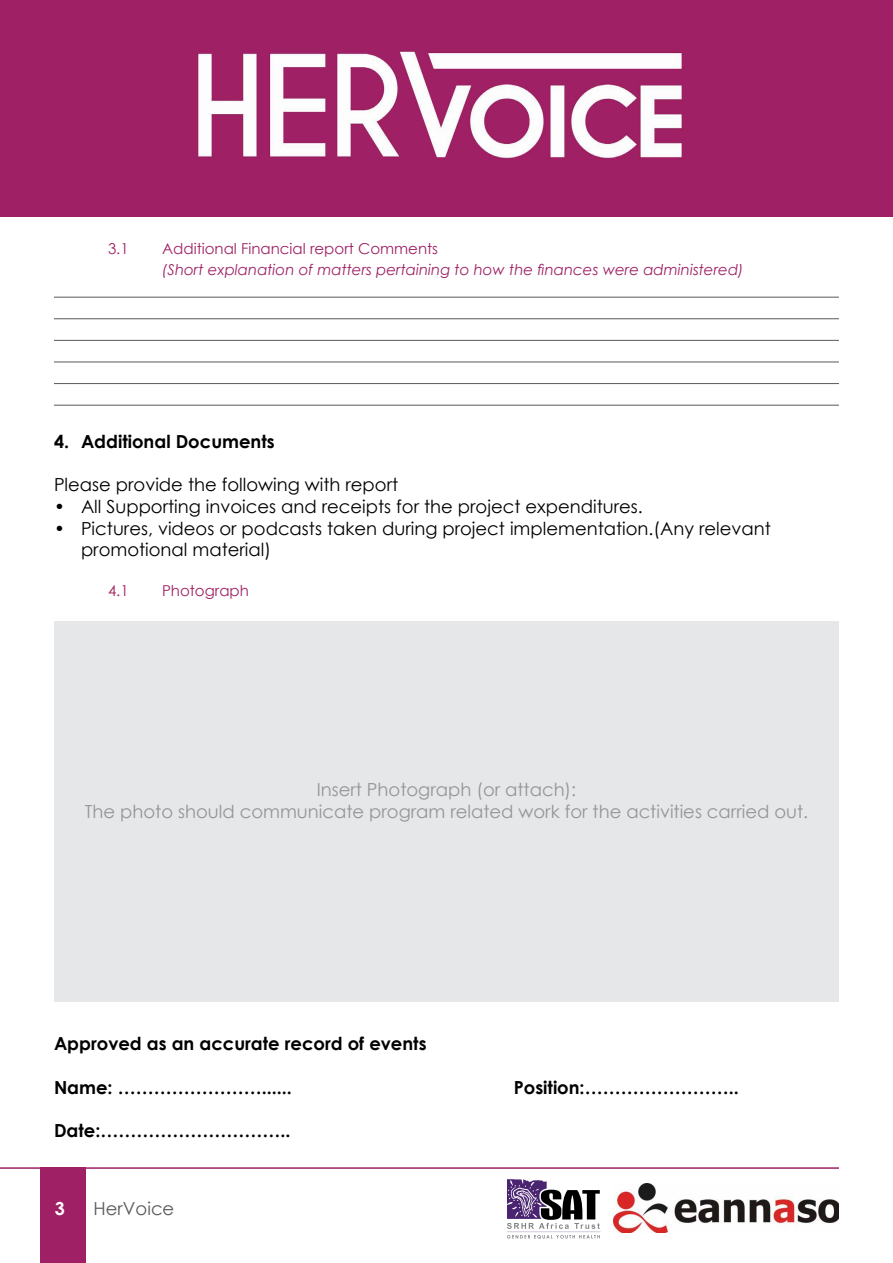
<style>
.page{position:relative;width:893px;height:1263px;background:#fff}
.page>*{position:absolute;margin:0;border:0;box-sizing:border-box;transform-origin:0 0}
.t1{font:18px/21.6px "Century Gothic";color:#000}
.t2{font:700 18px "Century Gothic";color:#000}
.t3{font:18px/21.6px "Century Gothic";color:#939598;text-align:center}
.t4{font:18px "Century Gothic";color:#58595b}
.t5{font:700 18px "Century Gothic";color:#fff}
.t6{font:italic 15px "Century Gothic";color:#9f2064}
.t7{font:15px "Century Gothic";color:#9f2064}
</style>
<div class="page">
<div style="left:40px;top:1167px;width:45px;height:96px;background:#9f2064"></div>
<div style="left:0;top:0;width:893px;height:217px;background:#9f2064"></div>
<img style="left:195px;top:51px;width:489px;height:109px">
<img style="left:613px;top:1183px;width:226px;height:49px">
<hr style="left:0;top:1167px;width:839px;height:2px;background:#9f2064">
<svg style="left:507px;top:1179px;width:94px;height:60px"></svg>
<hr style="left:54px;top:297px;width:785px;height:1px;background:#58595b">
<hr style="left:54px;top:318px;width:785px;height:1px;background:#58595b">
<hr style="left:54px;top:340px;width:785px;height:1px;background:#58595b">
<hr style="left:54px;top:362px;width:785px;height:1px;background:#58595b">
<hr style="left:54px;top:383px;width:785px;height:1px;background:#58595b">
<hr style="left:54px;top:405px;width:785px;height:1px;background:#58595b">
<div style="left:54px;top:621px;width:785px;height:380px;background:#e6e7e8"></div>
<p class="t7" style="left:108px;top:238px;width:22px">3.1</p>
<p class="t7" style="left:162px;top:238px;width:278px">Additional Financial report Comments</p>
<p class="t6" style="left:162px;top:259px;width:583px">(Short explanation of matters pertaining to how the finances were administered)</p>
<p class="t2" style="left:54px;top:428px;width:222px">4. Additional Documents</p>
<p class="t1" style="left:54px;top:474px;width:346px">Please provide the following with report</p>
<p class="t1" style="left:54px;top:495px;width:590px">• All Supporting invoices and receipts for the project expenditures.</p>
<p class="t1" style="left:81px;top:517px;width:691px;text-indent:-27px">• Pictures, videos or podcasts taken during project implementation.(Any relevant promotional material)</p>
<p class="t7" style="left:108px;top:580px;width:22px">4.1</p>
<p class="t7" style="left:162px;top:580px;width:88px">Photograph</p>
<p class="t3" style="left:85px;top:779px;width:725px">Insert Photograph (or attach):<br>The photo should communicate program related work for the activities carried out.</p>
<p class="t2" style="left:54px;top:1030px;width:374px">Approved as an accurate record of events</p>
<p class="t2" style="left:54px;top:1073px;width:239px">Name: ……………………......</p>
<p class="t2" style="left:514px;top:1073px;width:226px">Position:……………………..</p>
<p class="t2" style="left:54px;top:1116px;width:238px">Date:…………………………..</p>
<p class="t5" style="left:55px;top:1194px;width:12px">3</p>
<p class="t4" style="left:94px;top:1195px;width:82px">HerVoice</p>
</div>
